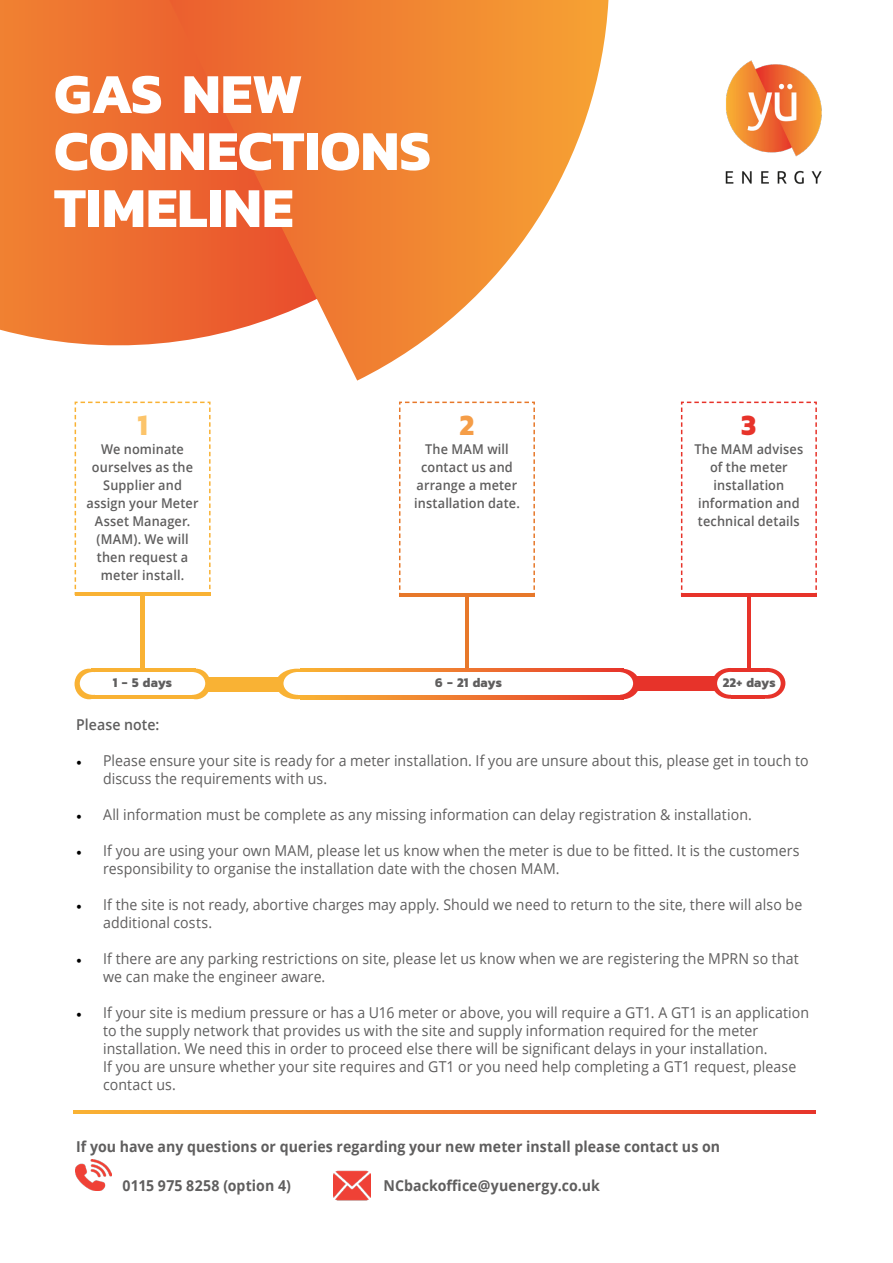
<style>
.page{position:relative;width:893px;height:1263px;background:#fff}
.page>*{position:absolute;margin:0;border:0;box-sizing:border-box;transform-origin:0 0}
.t1{font:700 57px/57px "Kanit";color:#fff}
.t2{font:700 30px "Kanit";color:#fcc46a;scale:.94 1}
.t3{font:700 30px "Kanit";color:#f59d47;scale:.94 1}
.t4{font:700 30px "Kanit";color:#e7332a;scale:.94 1}
.t5{font:15px/18px "Open Sans";letter-spacing:.005em;color:#5f5e5e;scale:.94 1}
.t6{font:700 15px "Open Sans";letter-spacing:.005em;color:#5f5e5e;scale:.94 1}
.t7{font:600 15px "Open Sans";letter-spacing:.005em;color:#5f5e5e;scale:.94 1}
.t8{font:600 13.5px/18px "Open Sans";letter-spacing:.01em;color:#5f5e5e;text-align:center;scale:.94 1}
.t9{font:700 13.5px "Kanit";letter-spacing:.005em;color:#5f5e5e;scale:.94 1}
.s1{font-family:"Minion Pro";color:#000}
</style>
<div class="page">
<svg style="left:0;top:0;width:169px;height:346px;background:#ee7533"></svg>
<svg style="left:169px;top:0;width:439px;height:381px"></svg>
<div style="left:604px;top:669px;width:36px;height:30px;background:#e7332a;border-radius:50%"></div>
<div style="left:749px;top:668px;width:36px;height:31px;background:#e7332a;border-radius:50%"></div>
<div style="left:616px;top:676px;width:104px;height:14px;background:#e7332a"></div>
<div style="left:140px;top:596px;width:5px;height:98px;background:#f9b234"></div>
<div style="left:189px;top:677px;width:297px;height:14px;background:#f9b234"></div>
<hr style="left:465px;top:596px;width:4px;height:76px;background:#e7782a">
<svg style="left:74px;top:401px;width:137px;height:195px"></svg>
<hr style="left:75px;top:593px;width:135px;height:3px;background:#f9b234">
<div style="left:75px;top:669px;width:28px;height:30px;background:#f9b234;border-radius:50%"></div>
<div style="left:91px;top:669px;width:105px;height:30px;background:#f9b234"></div>
<div style="left:182px;top:669px;width:28px;height:30px;background:#f9b234;border-radius:50%"></div>
<div style="left:80px;top:672px;width:26px;height:23px;background:#fff;border-radius:50%"></div>
<div style="left:95px;top:672px;width:97px;height:23px;background:#fff"></div>
<div style="left:179px;top:672px;width:26px;height:23px;background:#fff;border-radius:50%"></div>
<div style="left:276px;top:669px;width:42px;height:30px;background:#f9b234;border-radius:50%"></div>
<div style="left:300px;top:669px;width:323px;height:30px;background:linear-gradient(to right,#f9b635,#e63a2c)"></div>
<div style="left:298px;top:672px;width:321px;height:23px;background:#fff"></div>
<div style="left:604px;top:672px;width:29px;height:23px;background:#fff;border-radius:50%"></div>
<div style="left:712px;top:668px;width:36px;height:31px;background:#e7332a;border-radius:50%"></div>
<div style="left:731px;top:668px;width:33px;height:31px;background:#e7332a"></div>
<div style="left:283px;top:672px;width:29px;height:23px;background:#fff;border-radius:50%"></div>
<div style="left:717px;top:672px;width:27px;height:23px;background:#fff;border-radius:50%"></div>
<div style="left:731px;top:672px;width:36px;height:23px;background:#fff"></div>
<div style="left:754px;top:672px;width:27px;height:23px;background:#fff;border-radius:50%"></div>
<svg style="left:399px;top:401px;width:136px;height:193px"></svg>
<hr style="left:399px;top:594px;width:136px;height:3px;background:#e7782a">
<hr style="left:747px;top:596px;width:3px;height:76px;background:#e7332a">
<svg style="left:680px;top:401px;width:137px;height:195px"></svg>
<hr style="left:681px;top:594px;width:136px;height:3px;background:#e7332a">
<img style="left:725px;top:60px;width:97px;height:124px">
<img style="left:334px;top:1170px;width:36px;height:31px">
<img style="left:76px;top:1159px;width:36px;height:31px">
<svg style="left:73px;top:1110px;width:742px;height:3px;background:#ef7730"></svg>
<h1 class="t1" style="left:54px;top:63px;width:378px">GAS NEW<br>CONNECTIONS<br>TIMELINE</h1>
<h2 class="t2" style="left:137px;top:402px;width:12px">1</h2>
<h2 class="t3" style="left:460px;top:402px;width:17px">2</h2>
<h2 class="t4" style="left:741px;top:402px;width:18px">3</h2>
<p class="t8" style="left:87px;top:440px;width:120px">We nominate ourselves as the<br>Supplier and assign your Meter<br>Asset Manager. (MAM). We will then request a meter install.</p>
<p class="t8" style="left:414px;top:440px;width:114px">The MAM will contact us and arrange a meter installation date.</p>
<p class="t8" style="left:694px;top:440px;width:117px">The MAM advises of the meter installation information and technical details</p>
<p class="t9" style="left:113px;top:672px;width:65px">1 - 5 days</p>
<p class="t9" style="left:435px;top:672px;width:73px">6 - 21 days</p>
<p class="t9" style="left:723px;top:672px;width:58px">22+ days</p>
<p class="t7" style="left:76px;top:714px;width:90px">Please note:</p>
<p class="t5" style="left:103px;top:751px;width:752px;text-indent:-27px"><span class="s1">•</span> Please ensure your site is ready for a meter installation. If you are unsure about this, please get in touch to discuss the requirements with us.</p>
<p class="t5" style="left:76px;top:805px;width:720px"><span class="s1">•</span> All information must be complete as any missing information can delay registration &amp; installation.</p>
<p class="t5" style="left:103px;top:841px;width:742px;text-indent:-27px"><span class="s1">•</span> If you are using your own MAM, please let us know when the meter is due to be fitted. It is the customers responsibility to organise the installation date with the chosen MAM.</p>
<p class="t5" style="left:103px;top:895px;width:745px;text-indent:-27px"><span class="s1">•</span> If the site is not ready, abortive charges may apply. Should we need to return to the site, there will also be additional costs.</p>
<p class="t5" style="left:103px;top:949px;width:742px;text-indent:-27px"><span class="s1">•</span> If there are any parking restrictions on site, please let us know when we are registering the MPRN so that we can make the engineer aware.</p>
<p class="t5" style="left:103px;top:1003px;width:753px;text-indent:-27px"><span class="s1">•</span> If your site is medium pressure or has a U16 meter or above, you will require a GT1. A GT1 is an application to the supply network that provides us with the site and supply information required for the meter installation. We need this in order to proceed else there will be significant delays in your installation.<br>If you are unsure whether your site requires and GT1 or you need help completing a GT1 request, please contact us.</p>
<p class="t6" style="left:76px;top:1136px;width:687px">If you have any questions or queries regarding your new meter install please contact us on</p>
<p class="t6" style="left:123px;top:1175px;width:181px">0115 975 8258 (option 4)</p>
<p class="t6" style="left:383px;top:1175px;width:232px">NCbackoffice@yuenergy.co.uk</p>
</div>
